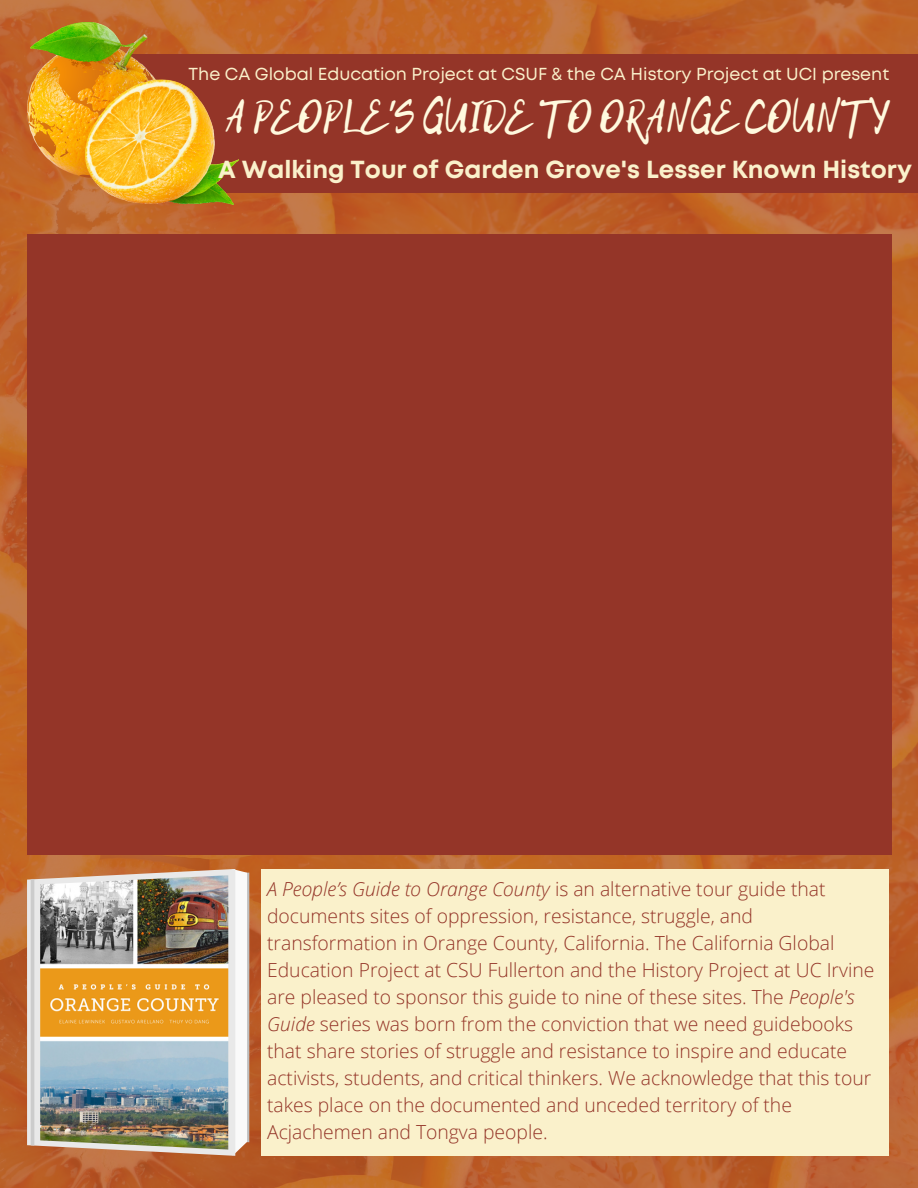
<style>
.page{position:relative;width:918px;height:1188px;background:#fff}
.page>*{position:absolute;margin:0;border:0;box-sizing:border-box;transform-origin:0 0}
.t1{font:44.25px "Hitch Hike";color:#fff9de}
.t2{font:700 24.6px "Mont";color:#faf1cb}
.t3{font:300 19.35px/27px "Open Sans";color:#943528}
.t4{font:17.4px "Mont";color:#faf1cb}
.s1{font-style:italic}
</style>
<div class="page">
<img style="left:0;top:0;width:918px;height:1188px">
<div style="left:122px;top:55px;width:796px;height:138px;background:#943528"></div>
<img style="left:27px;top:159px;width:212px;height:46px">
<svg style="left:27px;top:75px;width:128px;height:104px;background:#ea9c21"></svg>
<img style="left:80px;top:79px;width:158px;height:126px">
<img style="left:27px;top:23px;width:212px;height:52px">
<div style="left:261px;top:869px;width:628px;height:287px;background:#faf1cb"></div>
<div style="left:27px;top:234px;width:864px;height:620px;background:#943528"></div>
<svg style="left:235px;top:869px;width:12px;height:286px"></svg>
<svg style="left:27px;top:869px;width:208px;height:286px;background:#ddc8ba"></svg>
<hr style="left:31px;top:879px;width:3px;height:267px;background:#ccc">
<img style="left:40px;top:875px;width:188px;height:275px">
<p class="t4" style="left:189px;top:67px;width:702px">The CA Global Education Project at CSUF &amp; the CA History Project at UCI present</p>
<h1 class="t1" style="left:226px;top:91px;width:664px">A PEOPLE'S GUIDE TO ORANGE COUNTY</h1>
<p class="t2" style="left:218px;top:161px;width:695px">A Walking Tour of Garden Grove's Lesser Known History</p>
<p class="t3" style="left:267px;top:875px;width:609px"><span class="s1">A People’s Guide to Orange County</span> is an alternative tour guide that documents sites of oppression, resistance, struggle, and transformation in Orange County, California. The California Global Education Project at CSU Fullerton and the History Project at UC Irvine are pleased to sponsor this guide to nine of these sites. The <span class="s1">People's Guide</span> series was born from the conviction that we need guidebooks that share stories of struggle and resistance to inspire and educate activists, students, and critical thinkers. We acknowledge that this tour takes place on the documented and unceded territory of the Acjachemen and Tongva people.</p>
</div>
